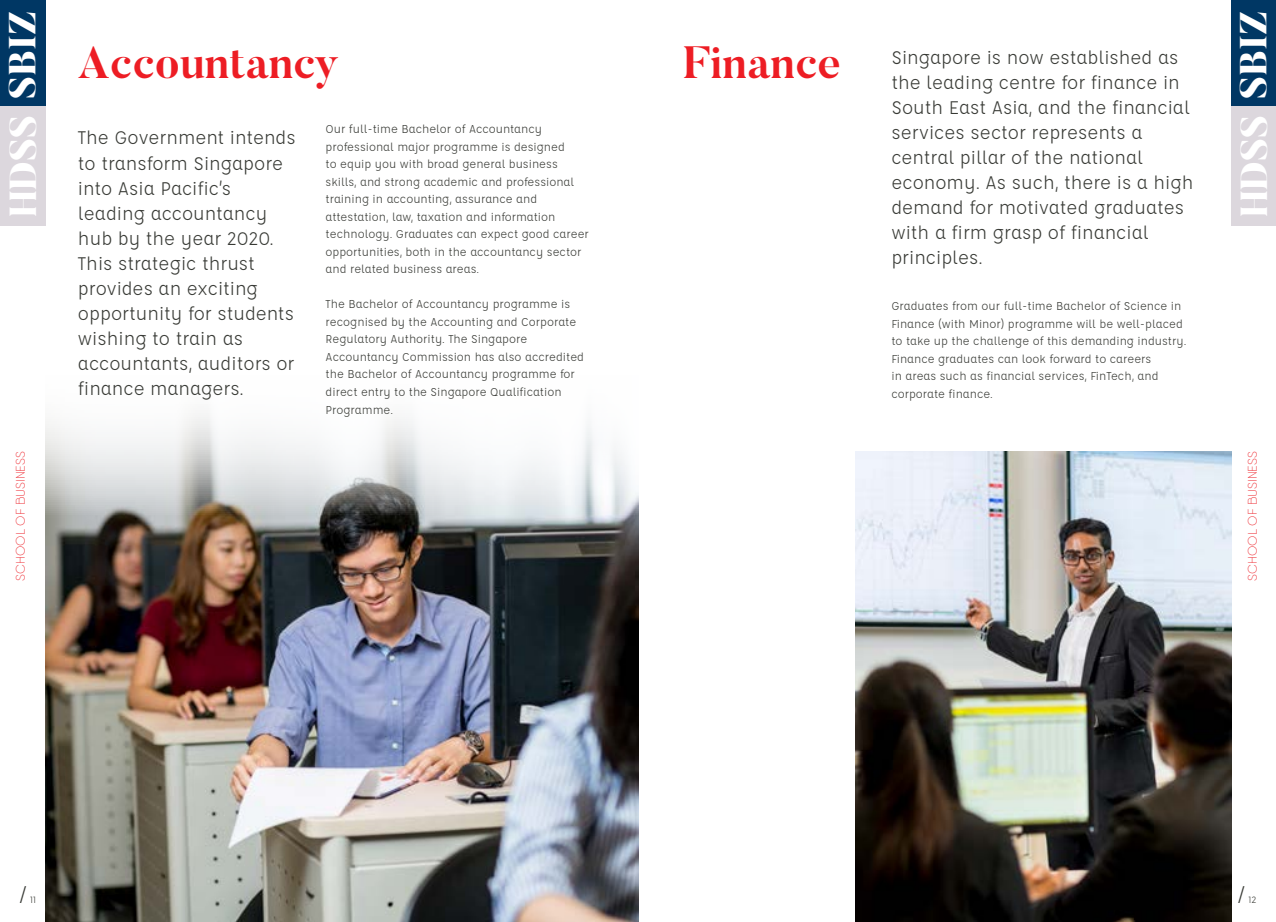
<style>
.page{position:relative;width:1276px;height:922px;background:#fff}
.page>*{position:absolute;margin:0;border:0;box-sizing:border-box;transform-origin:0 0}
.t1{font:700 45px "Butler";color:#ed1d24}
.t2{font:800 37.5px "Butler";color:#fff}
.t3{font:22.5px "Affogato";color:#383a35}
.t4{font:20px/25px "Affogato";color:#383a35}
.t5{font:12.5px/17.5px "Affogato";color:#383a35}
.t6{font:200 12.5px "Qanelas Soft DEMO";color:#ed1d24}
.t7{font:10px "Affogato";color:#383a35}
</style>
<div class="page">
<img style="left:45px;top:413px;width:593px;height:508px">
<img style="left:855px;top:451px;width:376px;height:470px">
<div style="left:0;top:0;width:45px;height:107px;background:#003764"></div>
<div style="left:0;top:107px;width:45px;height:119px;background:#dcd7dd"></div>
<div style="left:1231px;top:0;width:45px;height:107px;background:#003764"></div>
<div style="left:1231px;top:107px;width:45px;height:119px;background:#dcd7dd"></div>
<h2 class="t2" style="left:-1px;top:217px;width:207px;rotate:-90deg">HDSS SBIZ</h2>
<h2 class="t2" style="left:1230px;top:217px;width:207px;rotate:-90deg">HDSS SBIZ</h2>
<h1 class="t1" style="left:78px;top:34px;width:262px">Accountancy</h1>
<h1 class="t1" style="left:683px;top:34px;width:160px">Finance</h1>
<p class="t4" style="left:891px;top:45px;width:304px">Singapore is now established as the leading centre for finance in<br>South East Asia, and the financial services sector represents a central pillar of the national economy. As such, there is a high demand for motivated graduates with a firm grasp of financial principles.</p>
<p class="t5" style="left:326px;top:120px;width:265px">Our full-time Bachelor of Accountancy professional major programme is designed<br>to equip you with broad general business skills, and strong academic and professional training in accounting, assurance and attestation, law, taxation and information technology. Graduates can expect good career opportunities, both in the accountancy sector and related business areas.</p>
<p class="t5" style="left:326px;top:295px;width:260px">The Bachelor of Accountancy programme is recognised by the Accounting and Corporate Regulatory Authority. The Singapore Accountancy Commission has also accredited the Bachelor of Accountancy programme for direct entry to the Singapore Qualification Programme.</p>
<p class="t4" style="left:78px;top:125px;width:219px">The Government intends to transform Singapore into Asia Pacific’s leading accountancy hub by the year 2020.<br>This strategic thrust provides an exciting opportunity for students wishing to train as accountants, auditors or finance managers.</p>
<p class="t5" style="left:891px;top:297px;width:296px">Graduates from our full-time Bachelor of Science in Finance (with Minor) programme will be well-placed to take up the challenge of this demanding industry.<br>Finance graduates can look forward to careers<br>in areas such as financial services, FinTech, and corporate finance.</p>
<p class="t6" style="left:15px;top:580px;width:131px;rotate:-90deg">SCHOOL OF BUSINESS</p>
<p class="t6" style="left:1247px;top:580px;width:131px;rotate:-90deg">SCHOOL OF BUSINESS</p>
<h3 class="t3" style="left:19px;top:881px;width:9px">/</h3>
<p class="t7" style="left:30px;top:892px;width:8px">11</p>
<h3 class="t3" style="left:1237px;top:880px;width:9px">/</h3>
<p class="t7" style="left:1248px;top:892px;width:9px">12</p>
</div>
